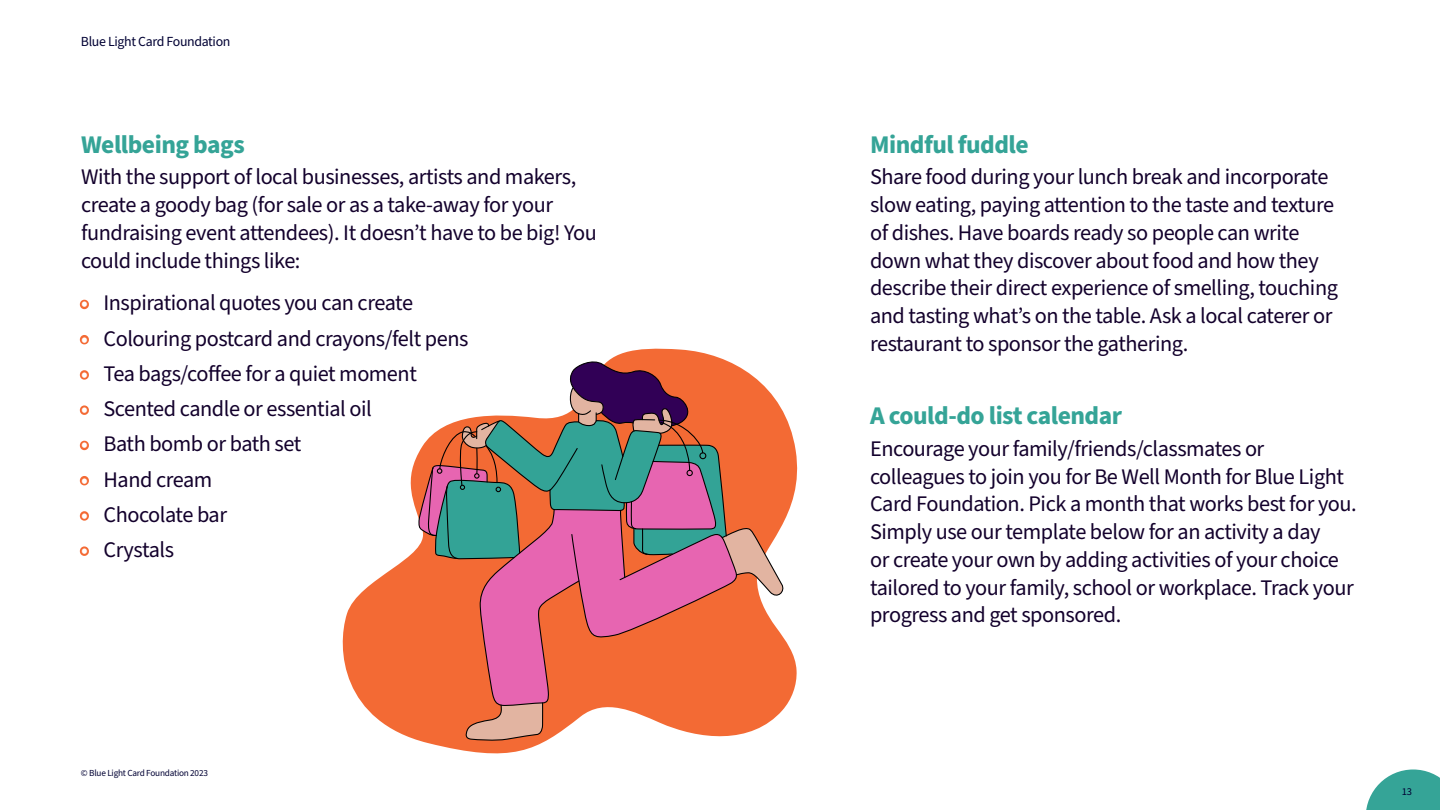
<style>
.page{position:relative;width:1440px;height:810px;background:#fff}
.page>*{position:absolute;margin:0;border:0;box-sizing:border-box;transform-origin:0 0}
.t1{font:700 25.5px "Source Sans Pro";letter-spacing:-.02em;color:#35a497}
.t2{font:22.27px/27.8px "Source Sans Pro";letter-spacing:-.02em;color:#13002c}
.t3{font:13.88px "Source Sans Pro";letter-spacing:-.025em;color:#003}
.t4{font:10.5px "Source Sans Pro";color:#003}
.t5{font:9.23px "Source Sans Pro";letter-spacing:-.025em;color:#003}
.s1{color:#f46a34}
</style>
<div class="page">
<svg style="left:1366px;top:770px;width:74px;height:40px"></svg>
<svg style="left:342px;top:348px;width:456px;height:405px"></svg>
<svg style="left:419px;top:358px;width:368px;height:383px;background:#cc7f75"></svg>
<p class="t3" style="left:81px;top:32px;width:151px">Blue Light Card Foundation</p>
<p class="t1" style="left:81px;top:127px;width:165px">Wellbeing bags</p>
<p class="t2" style="left:81px;top:164px;width:518px">With the support of local businesses, artists and makers, create a goody bag (for sale or as a take-away for your fundraising event attendees). It doesn’t have to be big! You could include things like:</p>
<p class="t2" style="left:81px;top:290px;width:334px"><span class="s1">•</span> Inspirational quotes you can create</p>
<p class="t2" style="left:81px;top:325px;width:389px"><span class="s1">•</span> Colouring postcard and crayons/felt pens</p>
<p class="t2" style="left:81px;top:360px;width:337px"><span class="s1">•</span> Tea bags/coffee for a quiet moment</p>
<p class="t2" style="left:81px;top:395px;width:292px"><span class="s1">•</span> Scented candle or essential oil</p>
<p class="t2" style="left:81px;top:431px;width:222px"><span class="s1">•</span> Bath bomb or bath set</p>
<p class="t2" style="left:81px;top:466px;width:133px"><span class="s1">•</span> Hand cream</p>
<p class="t2" style="left:81px;top:501px;width:148px"><span class="s1">•</span> Chocolate bar</p>
<p class="t2" style="left:81px;top:536px;width:95px"><span class="s1">•</span> Crystals</p>
<p class="t5" style="left:81px;top:766px;width:128px">© Blue Light Card Foundation 2023</p>
<p class="t1" style="left:870px;top:127px;width:160px">Mindful fuddle</p>
<p class="t2" style="left:870px;top:164px;width:469px">Share food during your lunch break and incorporate slow eating, paying attention to the taste and texture of dishes. Have boards ready so people can write down what they discover about food and how they describe their direct experience of smelling, touching and tasting what’s on the table. Ask a local caterer or restaurant to sponsor the gathering.</p>
<p class="t1" style="left:870px;top:399px;width:254px">A could-do list calendar</p>
<p class="t2" style="left:870px;top:435px;width:488px">Encourage your family/friends/classmates or colleagues to join you for Be Well Month for Blue Light Card Foundation. Pick a month that works best for you.<br>Simply use our template below for an activity a day<br>or create your own by adding activities of your choice tailored to your family, school or workplace. Track your progress and get sponsored.</p>
<p class="t4" style="left:1402px;top:785px;width:12px">13</p>
</div>
